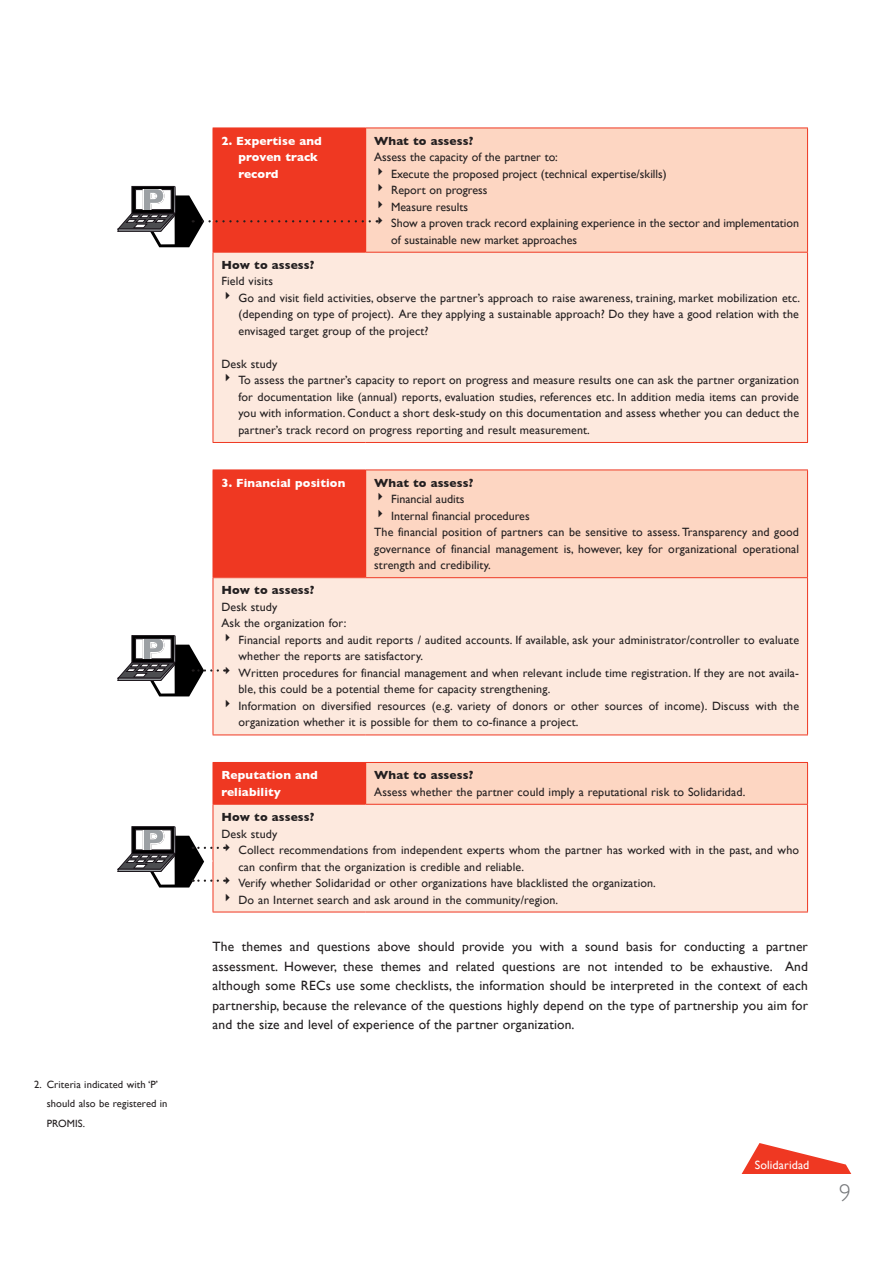
<style>
.page{position:relative;width:893px;height:1263px;background:#fff}
.page>*{position:absolute;margin:0;border:0;box-sizing:border-box;transform-origin:0 0}
.t1{font:300 24px "Gill Sans";color:#76787b}
.t2{font:13.5px/19.5px "Gill Sans";letter-spacing:.01em;color:#231f20;text-align:justify}
.t3{font:12px/16.5px "Gill Sans";letter-spacing:.01em;color:#231f20}
.t4{font:700 12px "Gill Sans";letter-spacing:.01em;color:#231f20}
.t5{font:700 12px/16.5px "Gill Sans";letter-spacing:.01em;color:#fff}
.t6{font:12px "Gill Sans";letter-spacing:.01em;color:#fff}
.t7{font:10.5px/19.5px "Gill Sans";letter-spacing:.01em;color:#231f20}
</style>
<div class="page">
<svg style="left:742px;top:1143px;width:109px;height:31px"></svg>
<div style="left:213px;top:128px;width:153px;height:124px;background:#ef3822"></div>
<div style="left:366px;top:128px;width:441px;height:124px;background:#fdd6c2"></div>
<div style="left:213px;top:252px;width:594px;height:190px;background:#fde9de"></div>
<hr style="left:366px;top:128px;width:442px;height:1px;background:#ef3822">
<hr style="left:807px;top:128px;width:1px;height:124px;background:#ef3822">
<hr style="left:213px;top:253px;width:1px;height:189px;background:#ef3822">
<hr style="left:366px;top:252px;width:442px;height:1px;background:#ef3822">
<hr style="left:807px;top:253px;width:1px;height:189px;background:#ef3822">
<hr style="left:213px;top:442px;width:153px;height:1px;background:#ef3822">
<hr style="left:366px;top:442px;width:442px;height:1px;background:#ef3822">
<div style="left:213px;top:470px;width:153px;height:108px;background:#ef3822"></div>
<div style="left:366px;top:470px;width:441px;height:108px;background:#fdd6c2"></div>
<div style="left:213px;top:578px;width:594px;height:157px;background:#fde9de"></div>
<hr style="left:366px;top:470px;width:442px;height:1px;background:#ef3822">
<hr style="left:807px;top:470px;width:1px;height:107px;background:#ef3822">
<hr style="left:213px;top:578px;width:1px;height:156px;background:#ef3822">
<hr style="left:366px;top:577px;width:442px;height:1px;background:#ef3822">
<hr style="left:807px;top:578px;width:1px;height:156px;background:#ef3822">
<hr style="left:213px;top:734px;width:153px;height:1px;background:#ef3822">
<hr style="left:366px;top:734px;width:442px;height:1px;background:#ef3822">
<div style="left:213px;top:762px;width:153px;height:42px;background:#ef3822"></div>
<div style="left:366px;top:762px;width:441px;height:42px;background:#fdd6c2"></div>
<div style="left:213px;top:804px;width:594px;height:108px;background:#fde9de"></div>
<hr style="left:366px;top:762px;width:442px;height:1px;background:#ef3822">
<hr style="left:807px;top:763px;width:1px;height:41px;background:#ef3822">
<hr style="left:213px;top:804px;width:153px;height:1px;background:#ef3822">
<hr style="left:213px;top:805px;width:1px;height:107px;background:#ef3822">
<hr style="left:366px;top:804px;width:442px;height:1px;background:#ef3822">
<hr style="left:807px;top:805px;width:1px;height:107px;background:#ef3822">
<hr style="left:213px;top:912px;width:153px;height:1px;background:#ef3822">
<hr style="left:366px;top:912px;width:442px;height:1px;background:#ef3822">
<svg style="left:117px;top:186px;width:253px;height:69px"></svg>
<svg style="left:117px;top:635px;width:101px;height:69px"></svg>
<svg style="left:117px;top:826px;width:101px;height:69px"></svg>
<p class="t7" style="left:47px;top:1074px;width:122px;text-indent:-13px">2. Criteria indicated with ‘P’ should also be registered in<br>PROMIS.</p>
<p class="t5" style="left:238px;top:132px;width:85px;text-indent:-17px">2. Expertise and proven track record</p>
<p class="t4" style="left:374px;top:134px;width:101px">What to assess?</p>
<p class="t3" style="left:374px;top:149px;width:185px">Assess the capacity of the partner to:</p>
<p class="t3" style="left:374px;top:165px;width:294px">✔ Execute the proposed project (technical expertise/skills)</p>
<p class="t3" style="left:374px;top:182px;width:115px">✔ Report on progress</p>
<p class="t3" style="left:374px;top:198px;width:95px">✔ Measure results</p>
<p class="t3" style="left:391px;top:215px;width:409px;text-indent:-17px">✔ Show a proven track record explaining experience in the sector and implementation of sustainable new market approaches</p>
<p class="t4" style="left:221px;top:258px;width:94px">How to assess?</p>
<p class="t3" style="left:221px;top:273px;width:53px">Field visits</p>
<p class="t3" style="left:238px;top:289px;width:563px;text-align:justify;text-indent:-17px">✔ Go and visit field activities, observe the partner’s approach to raise awareness, training, market mobilization etc. (depending on type of project). Are they applying a sustainable approach? Do they have a good relation with the envisaged target group of the project?</p>
<p class="t3" style="left:221px;top:355px;width:57px">Desk study</p>
<p class="t3" style="left:238px;top:372px;width:562px;text-align:justify;text-indent:-17px">✔ To assess the partner’s capacity to report on progress and measure results one can ask the partner organization for documentation like (annual) reports, evaluation studies, references etc. In addition media items can provide you with information. Conduct a short desk-study on this documentation and assess whether you can deduct the partner’s track record on progress reporting and result measurement.</p>
<p class="t5" style="left:221px;top:474px;width:125px">3. Financial position</p>
<p class="t4" style="left:374px;top:476px;width:101px">What to assess?</p>
<p class="t3" style="left:374px;top:491px;width:92px">✔ Financial audits</p>
<p class="t3" style="left:374px;top:507px;width:426px">✔ Internal financial procedures<br>The financial position of partners can be sensitive to assess. Transparency and good governance of financial management is, however, key for organizational operational strength and credibility.</p>
<p class="t4" style="left:221px;top:583px;width:94px">How to assess?</p>
<p class="t3" style="left:221px;top:598px;width:127px">Desk study<br>Ask the organization for:</p>
<p class="t3" style="left:238px;top:631px;width:562px;text-indent:-17px">✔ Financial reports and audit reports / audited accounts. If available, ask your administrator/controller to evaluate whether the reports are satisfactory.</p>
<p class="t3" style="left:238px;top:664px;width:562px;text-indent:-17px">✔ Written procedures for financial management and when relevant include time registration. If they are not availa&shy;ble, this could be a potential theme for capacity strengthening.</p>
<p class="t3" style="left:238px;top:697px;width:562px;text-indent:-17px">✔ Information on diversified resources (e.g. variety of donors or other sources of income). Discuss with the organization whether it is possible for them to co-finance a project.</p>
<p class="t5" style="left:221px;top:767px;width:98px">Reputation and reliability</p>
<p class="t4" style="left:374px;top:768px;width:101px">What to assess?</p>
<p class="t3" style="left:374px;top:783px;width:373px">Assess whether the partner could imply a reputational risk to Solidaridad.</p>
<p class="t4" style="left:221px;top:810px;width:94px">How to assess?</p>
<p class="t3" style="left:221px;top:825px;width:57px">Desk study</p>
<p class="t3" style="left:238px;top:841px;width:562px;text-indent:-17px">✔ Collect recommendations from independent experts whom the partner has worked with in the past, and who can confirm that the organization is credible and reliable.</p>
<p class="t3" style="left:221px;top:874px;width:436px">✔ Verify whether Solidaridad or other organizations have blacklisted the organization.</p>
<p class="t3" style="left:221px;top:891px;width:338px">✔ Do an Internet search and ask around in the community/region.</p>
<p class="t2" style="left:213px;top:937px;width:597px">The themes and questions above should provide you with a sound basis for conducting a partner assessment. However, these themes and related questions are not intended to be exhaustive. And although some RECs use some checklists, the information should be interpreted in the context of each partnership, because the relevance of the questions highly depend on the type of partnership you aim for and the size and level of experience of the partner organization.</p>
<p class="t6" style="left:755px;top:1157px;width:56px">Solidaridad</p>
<h1 class="t1" style="left:839px;top:1174px;width:13px">9</h1>
</div>
